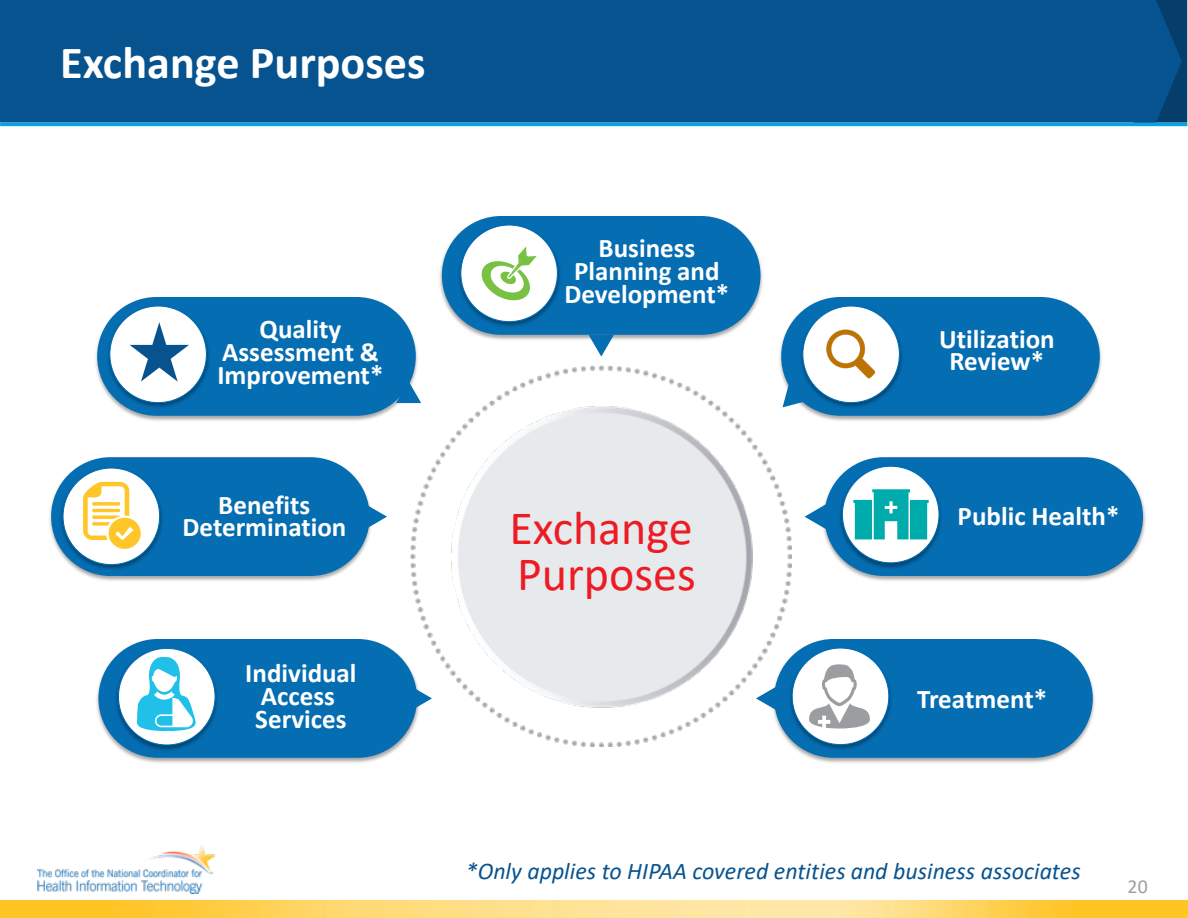
<style>
.page{position:relative;width:1188px;height:918px;background:#fff}
.page>*{position:absolute;margin:0;border:0;box-sizing:border-box;transform-origin:0 0}
.t1{font:48px/46px "Calibri";color:#ed1c24}
.t2{font:700 46.2px "Calibri";color:#fff}
.t3{font:700 27px/22.6px "Calibri";color:#fff;text-align:center}
.t4{font:italic 24px "Calibri";color:#07538f}
.t5{font:19.8px "Calibri";color:#9e9e9c}
</style>
<div class="page">
<hr style="left:0;top:123px;width:1187px;height:3px;background:#00a8e1">
<svg style="left:1182px;top:0;width:5px;height:123px"></svg>
<div style="left:0;top:0;width:1182px;height:123px;background:#07538f"></div>
<img style="left:439px;top:216px;width:324px;height:124px">
<div style="left:442px;top:216px;width:318px;height:119px;background:#056db1;border-radius:59px"></div>
<img style="left:455px;top:222px;width:105px;height:108px">
<div style="left:461px;top:225px;width:96px;height:97px;background:#fff;border-radius:50%"></div>
<img style="left:823px;top:457px;width:323px;height:124px">
<div style="left:824px;top:457px;width:319px;height:119px;background:#056db1;border-radius:59px"></div>
<svg style="left:805px;top:504px;width:21px;height:25px"></svg>
<img style="left:837px;top:463px;width:104px;height:108px">
<div style="left:842px;top:466px;width:97px;height:97px;background:#fff;border-radius:50%"></div>
<svg style="left:853px;top:489px;width:76px;height:50px"></svg>
<img style="left:801px;top:639px;width:294px;height:124px">
<div style="left:774px;top:639px;width:319px;height:119px;background:#056db1;border-radius:59px"></div>
<img style="left:792px;top:645px;width:99px;height:108px">
<div style="left:792px;top:648px;width:97px;height:97px;background:#fff;border-radius:50%"></div>
<svg style="left:809px;top:664px;width:61px;height:65px"></svg>
<img style="left:96px;top:639px;width:315px;height:124px">
<div style="left:98px;top:639px;width:319px;height:119px;background:#056db1;border-radius:59px"></div>
<img style="left:113px;top:645px;width:104px;height:108px">
<div style="left:118px;top:648px;width:97px;height:97px;background:#fff;border-radius:50%"></div>
<svg style="left:137px;top:657px;width:58px;height:74px"></svg>
<img style="left:49px;top:457px;width:322px;height:124px">
<div style="left:51px;top:457px;width:319px;height:119px;background:#056db1;border-radius:59px"></div>
<svg style="left:368px;top:504px;width:19px;height:25px"></svg>
<img style="left:57px;top:465px;width:105px;height:108px">
<div style="left:63px;top:468px;width:97px;height:97px;background:#fff;border-radius:50%"></div>
<svg style="left:83px;top:482px;width:58px;height:67px"></svg>
<svg style="left:589px;top:335px;width:25px;height:22px"></svg>
<img style="left:779px;top:297px;width:323px;height:124px">
<div style="left:781px;top:297px;width:319px;height:119px;background:#056db1;border-radius:59px"></div>
<img style="left:797px;top:303px;width:105px;height:108px">
<div style="left:803px;top:306px;width:96px;height:97px;background:#fff;border-radius:50%"></div>
<img style="left:826px;top:329px;width:50px;height:50px">
<svg style="left:792px;top:383px;width:15px;height:24px"></svg>
<img style="left:95px;top:297px;width:323px;height:124px">
<div style="left:97px;top:297px;width:319px;height:119px;background:#056db1;border-radius:59px"></div>
<img style="left:104px;top:303px;width:105px;height:108px">
<div style="left:110px;top:306px;width:96px;height:97px;background:#fff;border-radius:50%"></div>
<svg style="left:130px;top:322px;width:59px;height:60px"></svg>
<svg style="left:396px;top:381px;width:15px;height:22px"></svg>
<img style="left:411px;top:366px;width:381px;height:381px">
<svg style="left:482px;top:247px;width:55px;height:53px"></svg>
<img style="left:0;top:901px;width:1188px;height:17px">
<img style="left:37px;top:845px;width:178px;height:49px">
<p class="t2" style="left:60px;top:30px;width:367px">Exchange Purposes</p>
<p class="t3" style="left:217px;top:318px;width:168px">Quality<br>Assessment &amp;<br>Improvement*</p>
<p class="t3" style="left:182px;top:493px;width:165px">Benefits<br>Determination</p>
<p class="t3" style="left:245px;top:662px;width:113px">Individual<br>Access<br>Services</p>
<p class="t3" style="left:564px;top:237px;width:166px">Business<br>Planning and<br>Development*</p>
<p class="t1" style="left:510px;top:503px;width:188px">Exchange<br>Purposes</p>
<p class="t3" style="left:939px;top:327px;width:117px">Utilization<br>Review*</p>
<p class="t3" style="left:958px;top:505px;width:163px">Public Health*</p>
<p class="t3" style="left:917px;top:687px;width:132px">Treatment*</p>
<p class="t4" style="left:466px;top:854px;width:616px">*Only applies to HIPAA covered entities and business associates</p>
<p class="t5" style="left:1128px;top:872px;width:22px">20</p>
</div>
